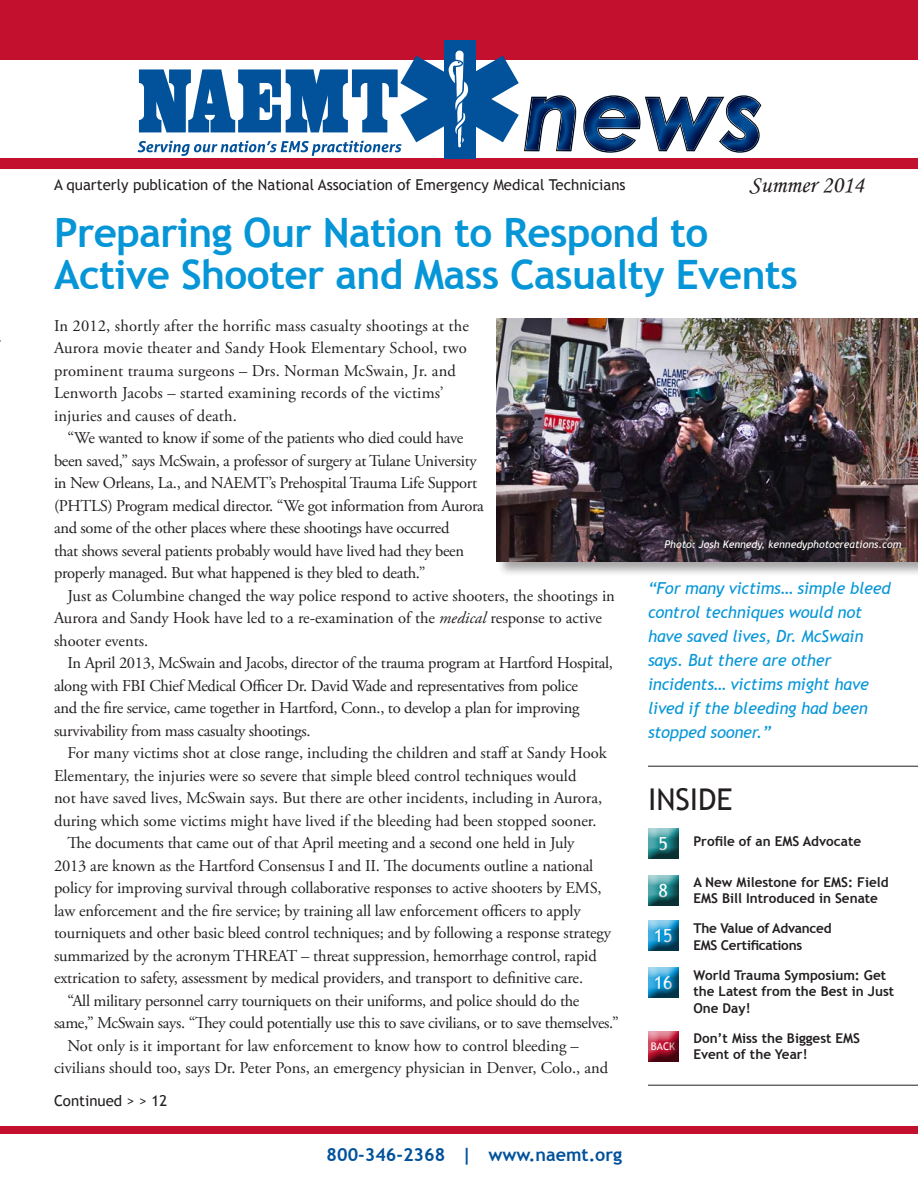
<style>
.page{position:relative;width:918px;height:1188px;background:#fff}
.page>*{position:absolute;margin:0;border:0;box-sizing:border-box;transform-origin:0 0}
.t1{font:700 40.5px/42px "Trebuchet MS";letter-spacing:-.015em;color:#0696d7}
.t2{font:30px "Trebuchet MS";color:#231f20}
.t3{font:24px "Monotype Corsiva";color:#231f20}
.t4{font:700 18px "Trebuchet MS";color:#01519b}
.t5{font:18px "Trebuchet MS";color:#fff}
.Normal_-_No_Indent{font:16.5px/22.5px "Adobe Garamond Pro";letter-spacing:-.01em;color:#231f20}
.Normal_-_No_Indent-2{font:16.5px/22.5px "Adobe Garamond Pro";letter-spacing:.01em;color:#231f20}
.t6{font:italic 16.5px/24px "Trebuchet MS";letter-spacing:-.01em;color:#0696d7}
.t7{font:15px "Trebuchet MS";color:#231f20}
.t8{font:700 13.5px/16.5px "Trebuchet MS";color:#231f20}
.t9{font:700 13.5px/16.5px "Trebuchet MS";letter-spacing:-.02em;color:#231f20}
.Insert_Heading_3{font:italic 10.5px "Trebuchet MS";color:#fff}
.t10{font:10.5px "Trebuchet MS";color:#fff}
.s1{font-style:italic}
</style>
<div class="page">
<div style="left:0;top:1127px;width:918px;height:7px;background:#c3102f"></div>
<div style="left:0;top:0;width:918px;height:59px;background:#c3102f"></div>
<div style="left:0;top:158px;width:918px;height:10px;background:#c3102f"></div>
<svg style="left:509px;top:95px;width:267px;height:74px"></svg>
<div style="left:444px;top:40px;width:31px;height:118px;background:#01529b"></div>
<svg style="left:138px;top:51px;width:381px;height:105px"></svg>
<div style="left:496px;top:318px;width:422px;height:260px;background:#231f20;opacity:.4"></div>
<img style="left:497px;top:319px;width:421px;height:243px">
<div style="left:647px;top:825px;width:41px;height:35px;background:#231f20;opacity:.75"></div>
<div style="left:647px;top:918px;width:42px;height:34px;background:#231f20;opacity:.75"></div>
<div style="left:647px;top:965px;width:42px;height:34px;background:#231f20;opacity:.75"></div>
<div style="left:647px;top:872px;width:41px;height:35px;background:#231f20;opacity:.75"></div>
<hr style="left:648px;top:766px;width:270px;height:1px;background:#231f20">
<hr style="left:648px;top:1085px;width:270px;height:1px;background:#231f20">
<div style="left:647px;top:1028px;width:40px;height:35px;background:#231f20;opacity:.75"></div>
<p class="t7" style="left:54px;top:175px;width:573px">A quarterly publication of the National Association of Emergency Medical Technicians</p>
<p class="t3" style="left:749px;top:170px;width:116px">Summer 2014</p>
<p class="t1" style="left:54px;top:212px;width:745px">Preparing Our Nation to Respond to<br>Active Shooter and Mass Casualty Events</p>
<p class="Normal_-_No_Indent-2" style="left:54px;top:315px;width:417px">In 2012, shortly after the horrific mass casualty shootings at the Aurora movie theater and Sandy Hook Elementary School, two prominent trauma surgeons – Drs. Norman McSwain, Jr. and Lenworth Jacobs – started examining records of the victims’ injuries and causes of death.</p>
<p class="Normal_-_No_Indent" style="left:54px;top:427px;width:431px;text-indent:13px">“We wanted to know if some of the patients who died could have been saved,” says McSwain, a professor of surgery at Tulane University in New Orleans, La., and NAEMT’s Prehospital Trauma Life Support (PHTLS) Program medical director. “We got information from Aurora and some of the other places where these shootings have occurred<br>that shows several patients probably would have lived had they been properly managed. But what happened is they bled to death.”</p>
<p class="Normal_-_No_Indent" style="left:54px;top:585px;width:562px;text-indent:13px">Just as Columbine changed the way police respond to active shooters, the shootings in<br>Aurora and Sandy Hook have led to a re-examination of the <span class="s1">medical</span> response to active shooter events.</p>
<p class="Normal_-_No_Indent" style="left:54px;top:652px;width:561px;text-indent:13px">In April 2013, McSwain and Jacobs, director of the trauma program at Hartford Hospital, along with FBI Chief Medical Officer Dr. David Wade and representatives from police<br>and the fire service, came together in Hartford, Conn., to develop a plan for improving survivability from mass casualty shootings.</p>
<p class="Normal_-_No_Indent" style="left:54px;top:742px;width:554px;text-indent:13px">For many victims shot at close range, including the children and staff at Sandy Hook Elementary, the injuries were so severe that simple bleed control techniques would<br>not have saved lives, McSwain says. But there are other incidents, including in Aurora, during which some victims might have lived if the bleeding had been stopped sooner.</p>
<p class="Normal_-_No_Indent" style="left:54px;top:832px;width:559px;text-indent:13px">The documents that came out of that April meeting and a second one held in July 2013 are known as the Hartford Consensus I and II. The documents outline a national policy for improving survival through collaborative responses to active shooters by EMS, law enforcement and the fire service; by training all law enforcement officers to apply tourniquets and other basic bleed control techniques; and by following a response strategy summarized by the acronym THREAT – threat suppression, hemorrhage control, rapid extrication to safety, assessment by medical providers, and transport to definitive care.</p>
<p class="Normal_-_No_Indent" style="left:54px;top:990px;width:566px;text-indent:13px">“All military personnel carry tourniquets on their uniforms, and police should do the same,” McSwain says. “They could potentially use this to save civilians, or to save themselves.”</p>
<p class="Normal_-_No_Indent" style="left:54px;top:1035px;width:556px;text-indent:13px">Not only is it important for law enforcement to know how to control bleeding – civilians should too, says Dr. Peter Pons, an emergency physician in Denver, Colo., and</p>
<p class="t7" style="left:54px;top:1091px;width:115px">Continued &gt; &gt; 12</p>
<p class="t4" style="left:327px;top:1143px;width:297px">800-346-2368 | www.naemt.org</p>
<p class="Insert_Heading_3" style="left:665px;top:538px;width:238px">Photo: Josh Kennedy, kennedyphotocreations.com</p>
<p class="t6" style="left:648px;top:577px;width:244px">“For many victims… simple bleed control techniques would not have saved lives, Dr. McSwain says. But there are other incidents… victims might have lived if the bleeding had been stopped sooner.”</p>
<p class="t2" style="left:648px;top:781px;width:86px">INSIDE</p>
<p class="t8" style="left:693px;top:833px;width:169px">Profile of an EMS Advocate</p>
<p class="t8" style="left:693px;top:874px;width:197px">A New Milestone for EMS: Field<br>EMS Bill Introduced in Senate</p>
<p class="t9" style="left:693px;top:920px;width:140px">The Value of Advanced<br>EMS Certifications</p>
<p class="t8" style="left:693px;top:967px;width:202px">World Trauma Symposium: Get the Latest from the Best in Just<br>One Day!</p>
<p class="t8" style="left:693px;top:1030px;width:168px">Don’t Miss the Biggest EMS<br>Event of the Year!</p>
<p class="t5" style="left:658px;top:833px;width:11px">5</p>
<p class="t5" style="left:658px;top:880px;width:11px">8</p>
<p class="t5" style="left:654px;top:925px;width:20px">15</p>
<p class="t5" style="left:654px;top:972px;width:20px">16</p>
<p class="t10" style="left:651px;top:1040px;width:26px">BACK</p>
</div>
